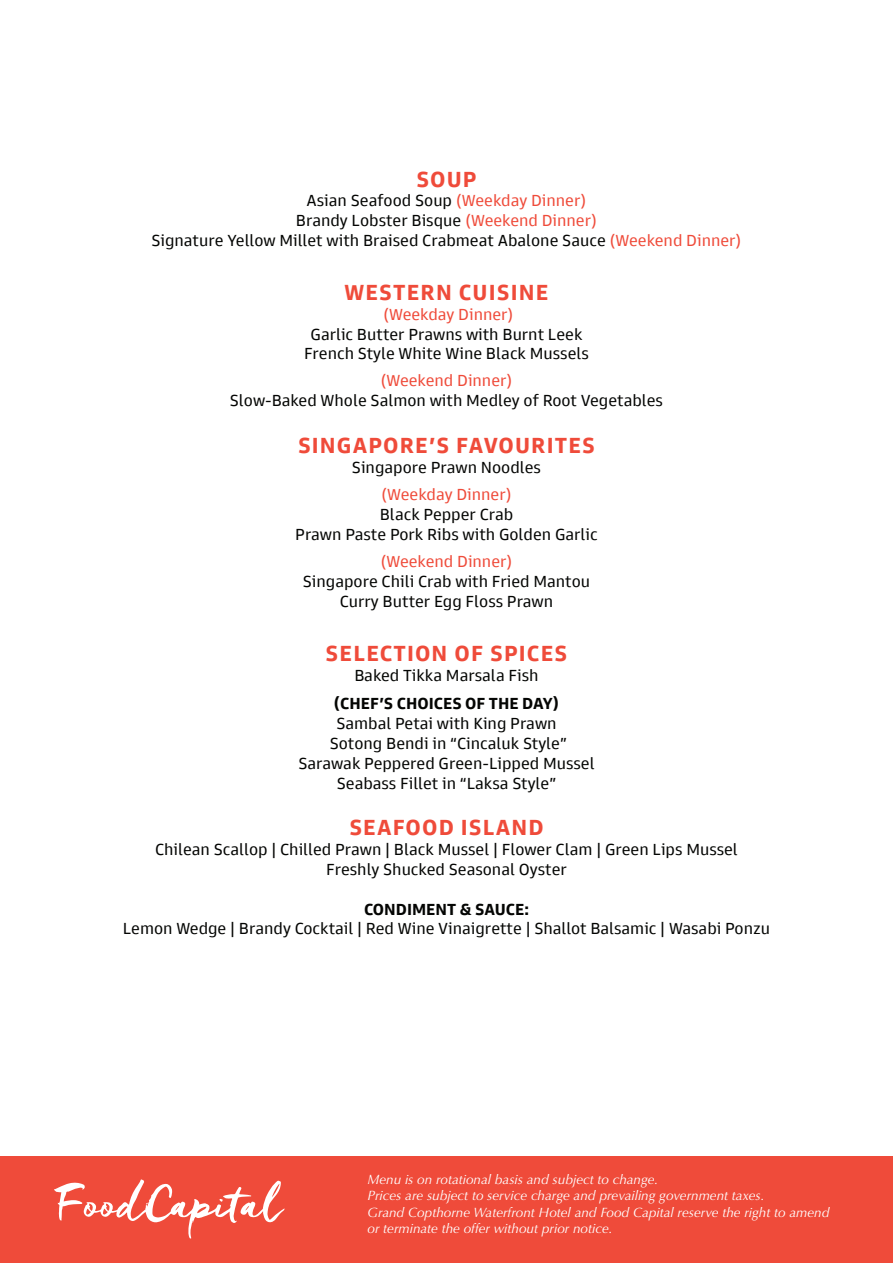
<style>
.page{position:relative;width:893px;height:1263px;background:#fff}
.page>*{position:absolute;margin:0;border:0;box-sizing:border-box;transform-origin:0 0}
.t1{font:700 22.5px "Goldman Sans";letter-spacing:.05em;color:#ef4b3a}
.t2{font:16.5px/19.8px "Goldman Sans";color:#040503;text-align:center}
.t3{font:16.5px "Goldman Sans";color:#ef4b3a}
.t4{font:700 16.5px "Goldman Sans";color:#040503}
.t5{font:italic 13.5px/16.2px "Optima";color:#fff}
.s1{color:#ef4b3a}
</style>
<div class="page">
<div style="left:0;top:1156px;width:893px;height:107px;background:#ef4b3a"></div>
<svg style="left:54px;top:1179px;width:231px;height:59px"></svg>
<h1 class="t1" style="left:416px;top:165px;width:62px">SOUP</h1>
<p class="t2" style="left:151px;top:191px;width:592px">Asian Seafood Soup <span class="s1">(Weekday Dinner)<br></span>Brandy Lobster Bisque <span class="s1">(Weekend Dinner)<br></span>Signature Yellow Millet with Braised Crabmeat Abalone Sauce <span class="s1">(Weekend Dinner)</span></p>
<h1 class="t1" style="left:344px;top:278px;width:205px">WESTERN CUISINE</h1>
<p class="t3" style="left:383px;top:304px;width:132px">(Weekday Dinner)</p>
<p class="t2" style="left:304px;top:324px;width:286px">Garlic Butter Prawns with Burnt Leek<br>French Style White Wine Black Mussels</p>
<p class="t3" style="left:380px;top:371px;width:134px">(Weekend Dinner)</p>
<p class="t2" style="left:230px;top:391px;width:435px">Slow-Baked Whole Salmon with Medley of Root Vegetables</p>
<h1 class="t1" style="left:298px;top:431px;width:298px">SINGAPORE’S FAVOURITES</h1>
<p class="t2" style="left:352px;top:457px;width:191px">Singapore Prawn Noodles</p>
<p class="t3" style="left:381px;top:484px;width:132px">(Weekday Dinner)</p>
<p class="t2" style="left:295px;top:504px;width:304px">Black Pepper Crab<br>Prawn Paste Pork Ribs with Golden Garlic</p>
<p class="t3" style="left:380px;top:551px;width:134px">(Weekend Dinner)</p>
<p class="t2" style="left:303px;top:571px;width:289px">Singapore Chili Crab with Fried Mantou<br>Curry Butter Egg Floss Prawn</p>
<h1 class="t1" style="left:326px;top:639px;width:243px">SELECTION OF SPICES</h1>
<p class="t2" style="left:354px;top:665px;width:186px">Baked Tikka Marsala Fish</p>
<p class="t4" style="left:334px;top:693px;width:227px">(CHEF’S CHOICES OF THE DAY)</p>
<p class="t2" style="left:298px;top:713px;width:298px">Sambal Petai with King Prawn<br>Sotong Bendi in “Cincaluk Style” Sarawak Peppered Green-Lipped Mussel Seabass Fillet in “Laksa Style”</p>
<h1 class="t1" style="left:349px;top:813px;width:196px">SEAFOOD ISLAND</h1>
<p class="t2" style="left:155px;top:839px;width:584px">Chilean Scallop | Chilled Prawn | Black Mussel | Flower Clam | Green Lips Mussel<br>Freshly Shucked Seasonal Oyster</p>
<p class="t4" style="left:364px;top:898px;width:166px">CONDIMENT &amp; SAUCE:</p>
<p class="t2" style="left:123px;top:919px;width:649px">Lemon Wedge | Brandy Cocktail | Red Wine Vinaigrette | Shallot Balsamic | Wasabi Ponzu</p>
<p class="t5" style="left:368px;top:1171px;width:463px">Menu is on rotational basis and subject to change.<br>Prices are subject to service charge and prevailing government taxes.<br>Grand Copthorne Waterfront Hotel and Food Capital reserve the right to amend or terminate the offer without prior notice.</p>
</div>
